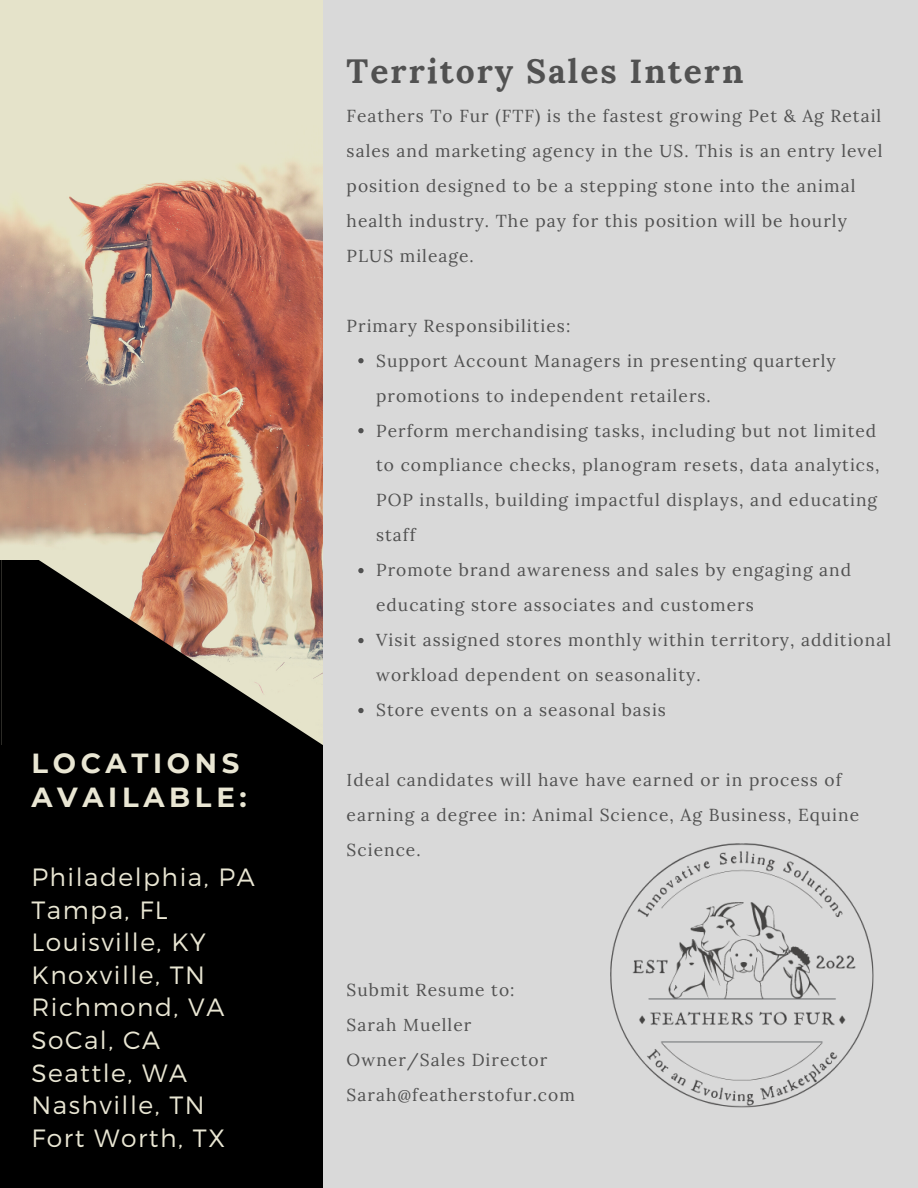
<style>
.page{position:relative;width:918px;height:1188px;background:#d9d9d9}
.page>*{position:absolute;margin:0;border:0;box-sizing:border-box;transform-origin:0 0}
.t1{font:700 33.6px "Lora";letter-spacing:.06em;color:#515151}
.t2{font:700 27.6px/33.8px "Montserrat";letter-spacing:.17em;color:#e9e6d3}
.t3{font:300 25.05px "Montserrat";letter-spacing:.06em;color:#e9e6d3}
.t4{font:17.4px/35px "Lora";letter-spacing:.06em;color:#515151}
</style>
<div class="page">
<img style="left:0;top:0;width:322px;height:560px">
<div style="left:0;top:745px;width:323px;height:443px;background:#000"></div>
<svg style="left:0;top:560px;width:2px;height:185px"></svg>
<svg style="left:2px;top:560px;width:321px;height:185px;fill:#000"></svg>
<img style="left:610px;top:843px;width:264px;height:265px">
<svg style="left:358px;top:358px;width:6px;height:5px"></svg>
<svg style="left:358px;top:428px;width:6px;height:5px"></svg>
<svg style="left:358px;top:568px;width:6px;height:5px"></svg>
<svg style="left:358px;top:638px;width:6px;height:5px"></svg>
<svg style="left:358px;top:708px;width:6px;height:5px"></svg>
<p class="t2" style="left:31px;top:746px;width:217px">LOCATIONS<br>AVAILABLE:</p>
<p class="t3" style="left:31px;top:861px;width:225px">Philadelphia, PA</p>
<p class="t3" style="left:31px;top:893px;width:138px">Tampa, FL</p>
<p class="t3" style="left:31px;top:926px;width:176px">Louisville, KY</p>
<p class="t3" style="left:31px;top:959px;width:175px">Knoxville, TN</p>
<p class="t3" style="left:31px;top:991px;width:194px">Richmond, VA</p>
<p class="t3" style="left:31px;top:1024px;width:130px">SoCal, CA</p>
<p class="t3" style="left:31px;top:1056px;width:157px">Seattle, WA</p>
<p class="t3" style="left:31px;top:1089px;width:175px">Nashville, TN</p>
<p class="t3" style="left:31px;top:1122px;width:195px">Fort Worth, TX</p>
<p class="t1" style="left:347px;top:49px;width:398px">Territory Sales Intern</p>
<p class="t4" style="left:347px;top:98px;width:537px">Feathers To Fur (FTF) is the fastest growing Pet &amp; Ag Retail sales and marketing agency in the US. This is an entry level position designed to be a stepping stone into the animal health industry. The pay for this position will be hourly PLUS mileage.</p>
<p class="t4" style="left:347px;top:308px;width:225px">Primary Responsibilities:</p>
<p class="t4" style="left:376px;top:343px;width:461px">Support Account Managers in presenting quarterly promotions to independent retailers.</p>
<p class="t4" style="left:376px;top:413px;width:505px">Perform merchandising tasks, including but not limited to compliance checks, planogram resets, data analytics, POP installs, building impactful displays, and educating staff</p>
<p class="t4" style="left:376px;top:553px;width:477px">Promote brand awareness and sales by engaging and educating store associates and customers</p>
<p class="t4" style="left:376px;top:623px;width:516px">Visit assigned stores monthly within territory, additional workload dependent on seasonality.</p>
<p class="t4" style="left:376px;top:693px;width:291px">Store events on a seasonal basis</p>
<p class="t4" style="left:347px;top:762px;width:514px">Ideal candidates will have have earned or in process of earning a degree in: Animal Science, Ag Business, Equine<br>Science.</p>
<p class="t4" style="left:347px;top:972px;width:169px">Submit Resume to:</p>
<p class="t4" style="left:347px;top:1007px;width:126px">Sarah Mueller</p>
<p class="t4" style="left:347px;top:1042px;width:202px">Owner/Sales Director</p>
<p class="t4" style="left:347px;top:1077px;width:230px">Sarah@featherstofur.com</p>
</div>
